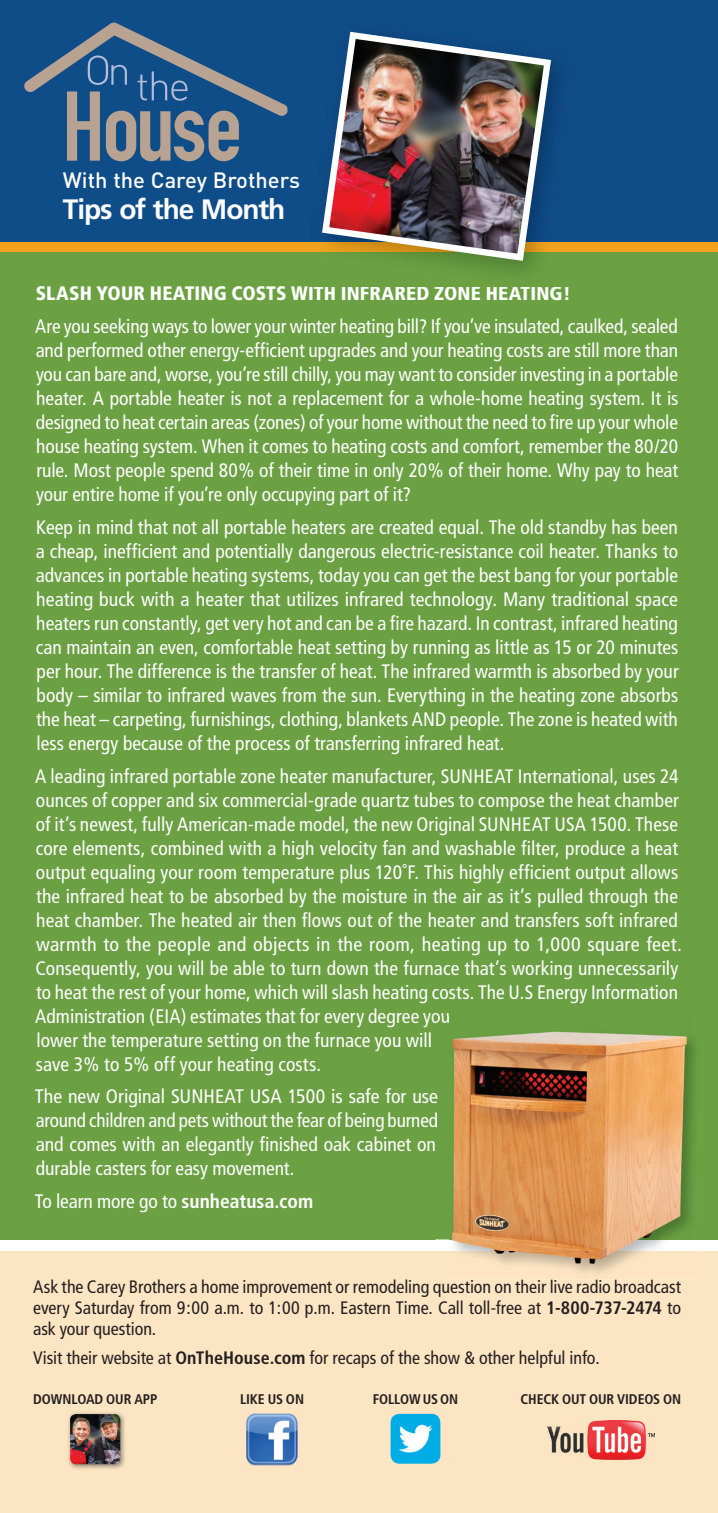
<style>
.page{position:relative;width:718px;height:1513px;background:#fff}
.page>*{position:absolute;margin:0;border:0;box-sizing:border-box;transform-origin:0 0}
.t1{font:700 28px "Frutiger";letter-spacing:-.035em;color:#fcfcfc}
.t2{font:500 22px "DIN";color:#fcfcfc}
.t3{font:condensed 19.6px/24px "Frutiger";letter-spacing:.005em;color:#fff;text-align:justify}
.t4{font:900 condensed 19.6px "Frutiger";letter-spacing:.01em;color:#fff}
.t5{font:condensed 18px/20.6px "Frutiger";color:#231f20;text-align:justify}
.t6{font:700 condensed 14px "Frutiger";letter-spacing:-.005em;color:#231f20}
.s1{font-weight:700}
</style>
<div class="page">
<div style="left:0;top:237px;width:718px;height:1002px;background:#6ba043"></div>
<div style="left:0;top:0;width:718px;height:248px;background:#0e4d88"></div>
<svg style="left:24px;top:23px;width:263px;height:138px"></svg>
<div style="left:0;top:242px;width:718px;height:9px;background:#f2a31e"></div>
<div style="left:0;top:1251px;width:718px;height:261px;background:#fce5c3"></div>
<img style="left:247px;top:1412px;width:50px;height:54px">
<img style="left:548px;top:1420px;width:106px;height:39px">
<img style="left:391px;top:1413px;width:49px;height:50px">
<img style="left:67px;top:1410px;width:59px;height:59px">
<img style="left:70px;top:1414px;width:50px;height:50px">
<img style="left:309px;top:67px;width:267px;height:204px">
<img style="left:318px;top:31px;width:237px;height:233px">
<img style="left:449px;top:1251px;width:253px;height:28px">
<svg style="left:437px;top:1239px;width:12px;height:1px"></svg>
<img style="left:437px;top:1251px;width:12px;height:24px">
<svg style="left:437px;top:1016px;width:12px;height:7px"></svg>
<img style="left:449px;top:1031px;width:247px;height:244px">
<p class="t2" style="left:63px;top:165px;width:239px">With the Carey Brothers</p>
<h1 class="t1" style="left:63px;top:193px;width:224px">Tips of the Month</h1>
<p class="t4" style="left:36px;top:282px;width:536px">SLASH YOUR HEATING COSTS WITH INFRARED ZONE HEATING!</p>
<p class="t3" style="left:35px;top:314px;width:645px">Are you seeking ways to lower your winter heating bill? If you’ve insulated, caulked, sealed and performed other energy-efficient upgrades and your heating costs are still more than you can bare and, worse, you’re still chilly, you may want to consider investing in a portable heater. A portable heater is not a replacement for a whole-home heating system. It is designed to heat certain areas (zones) of your home without the need to fire up your whole house heating system. When it comes to heating costs and comfort, remember the 80/20 rule. Most people spend 80% of their time in only 20% of their home. Why pay to heat your entire home if you’re only occupying part of it?</p>
<p class="t3" style="left:36px;top:515px;width:645px">Keep in mind that not all portable heaters are created equal. The old standby has been a cheap, inefficient and potentially dangerous electric-resistance coil heater. Thanks to advances in portable heating systems, today you can get the best bang for your portable heating buck with a heater that utilizes infrared technology. Many traditional space heaters run constantly, get very hot and can be a fire hazard. In contrast, infrared heating can maintain an even, comfortable heat setting by running as little as 15 or 20 minutes per hour. The difference is the transfer of heat. The infrared warmth is absorbed by your body – similar to infrared waves from the sun. Everything in the heating zone absorbs the heat – carpeting, furnishings, clothing, blankets AND people. The zone is heated with less energy because of the process of transferring infrared heat.</p>
<p class="t3" style="left:35px;top:764px;width:648px;text-align:left">A leading infrared portable zone heater manufacturer, SUNHEAT International, uses 24 ounces of copper and six commercial-grade quartz tubes to compose the heat chamber of it’s newest, fully American-made model, the new Original SUNHEAT USA 1500. These core elements, combined with a high velocity fan and washable filter, produce a heat output equaling your room temperature plus 120˚F. This highly efficient output allows the infrared heat to be absorbed by the moisture in the air as it’s pulled through the heat chamber. The heated air then flows out of the heater and transfers soft infrared warmth to the people and objects in the room, heating up to 1,000 square feet.<br>Consequently, you will be able to turn down the furnace that’s working unnecessarily to heat the rest of your home, which will slash heating costs. The U.S Energy Information Administration (EIA) estimates that for every degree you<br>lower the temperature setting on the furnace you will<br>save 3% to 5% off your heating costs.</p>
<p class="t3" style="left:35px;top:1084px;width:405px">The new Original SUNHEAT USA 1500 is safe for use around children and pets without the fear of being burned and comes with an elegantly finished oak cabinet on durable casters for easy movement.</p>
<p class="t3" style="left:35px;top:1189px;width:280px">To learn more go to <span class="s1">sunheatusa.com</span></p>
<p class="t5" style="left:33px;top:1277px;width:650px">Ask the Carey Brothers a home improvement or remodeling question on their live radio broadcast every Saturday from 9:00 a.m. to 1:00 p.m. Eastern Time. Call toll-free at <span class="s1">1-800-737-2474</span> to ask your question.</p>
<p class="t5" style="left:33px;top:1347px;width:568px">Visit their website at <span class="s1">OnTheHouse.com</span> for recaps of the show &amp; other helpful info.</p>
<p class="t6" style="left:33px;top:1390px;width:126px">DOWNLOAD OUR APP</p>
<p class="t6" style="left:240px;top:1390px;width:65px">LIKE US ON</p>
<p class="t6" style="left:373px;top:1390px;width:87px">FOLLOW US ON</p>
<p class="t6" style="left:521px;top:1390px;width:162px">CHECK OUT OUR VIDEOS ON</p>
</div>
